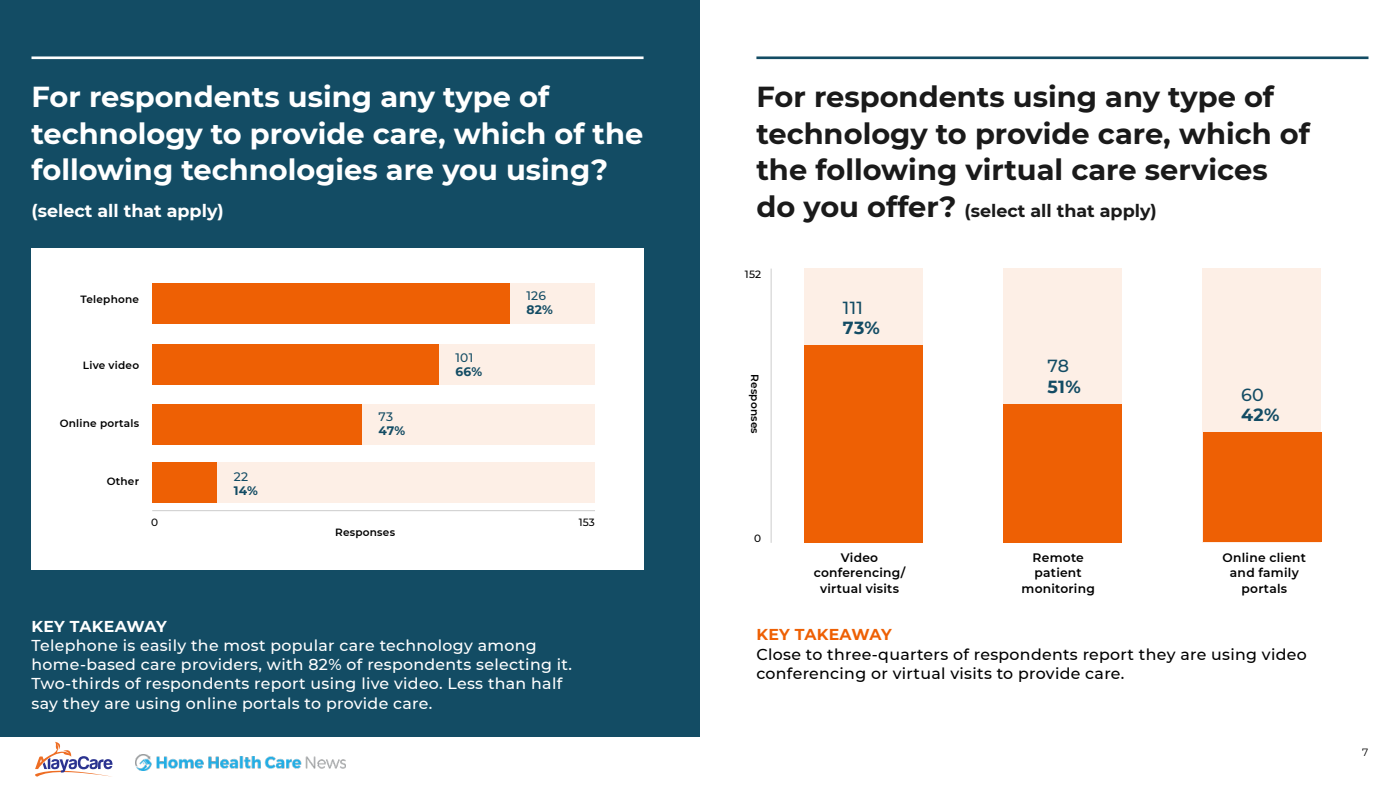
<style>
.page{position:relative;width:1400px;height:788px;background:#fff}
.page>*{position:absolute;margin:0;border:0;box-sizing:border-box;transform-origin:0 0}
.t1{font:700 28.88px/36.8px "Montserrat";color:#fff}
.t2{font:700 28.88px/36.8px "Montserrat";color:#1a1a1a}
.t3{font:700 17.5px "Montserrat";color:#1a1a1a}
.t4{font:700 17.5px "Montserrat";color:#fff}
.t5{font:700 17.5px "Montserrat";color:#134c64}
.t6{font:500 17.5px "Montserrat";letter-spacing:.02em;color:#134c64}
.t7{font:500 15.75px/19.2px "Montserrat";letter-spacing:.02em;color:#fff}
.t8{font:500 15.75px/19.2px "Montserrat";letter-spacing:.02em;color:#000}
.t9{font:700 15.75px "Montserrat";letter-spacing:.015em;color:#fff}
.t10{font:700 15.75px "Montserrat";letter-spacing:.015em;color:#ee6004}
.t11{font:600 12.25px/15.8px "Montserrat";letter-spacing:.02em;color:#000;text-align:center}
.t12{font:700 12.25px "Montserrat";letter-spacing:.02em;color:#134c64}
.t13{font:500 12.25px "Montserrat";letter-spacing:.02em;color:#134c64}
.t14{font:600 10.5px "Montserrat";letter-spacing:.02em;color:#000}
.t15{font:500 10.5px "Montserrat";letter-spacing:.02em;color:#000}
.t16{font:10.5px "Montserrat";color:#000}
.s1{font-size:28.88px}
</style>
<div class="page">
<div style="left:0;top:0;width:700px;height:736px;background:#134c64"></div>
<hr style="left:32px;top:56px;width:612px;height:3px;background:#fff">
<hr style="left:756px;top:56px;width:613px;height:3px;background:#134c64">
<svg style="left:35px;top:741px;width:78px;height:36px"></svg>
<img style="left:136px;top:754px;width:210px;height:16px">
<div style="left:32px;top:248px;width:612px;height:321px;background:#fff"></div>
<div style="left:152px;top:283px;width:443px;height:40px;background:#fdefe6"></div>
<div style="left:152px;top:344px;width:443px;height:40px;background:#fdefe6"></div>
<div style="left:152px;top:404px;width:443px;height:40px;background:#fdefe6"></div>
<div style="left:152px;top:462px;width:443px;height:40px;background:#fdefe6"></div>
<div style="left:152px;top:283px;width:358px;height:40px;background:#ee6004"></div>
<div style="left:152px;top:344px;width:287px;height:40px;background:#ee6004"></div>
<div style="left:152px;top:462px;width:65px;height:40px;background:#ee6004"></div>
<div style="left:152px;top:404px;width:210px;height:40px;background:#ee6004"></div>
<hr style="left:152px;top:510px;width:443px;height:1px;background:#ccc">
<div style="left:804px;top:268px;width:118px;height:274px;background:#fdefe6"></div>
<div style="left:804px;top:344px;width:119px;height:198px;background:#ee6004"></div>
<div style="left:1004px;top:268px;width:118px;height:274px;background:#fdefe6"></div>
<div style="left:1004px;top:404px;width:118px;height:138px;background:#ee6004"></div>
<div style="left:1203px;top:268px;width:118px;height:274px;background:#fdefe6"></div>
<div style="left:1203px;top:432px;width:118px;height:110px;background:#ee6004"></div>
<hr style="left:771px;top:268px;width:1px;height:274px;background:#ccc">
<h1 class="t1" style="left:32px;top:80px;width:614px">For respondents using any type of technology to provide care, which of the following technologies are you using?</h1>
<p class="t4" style="left:32px;top:203px;width:194px">(select all that apply)</p>
<h1 class="t2" style="left:756px;top:80px;width:555px">For respondents using any type of technology to provide care, which of the following virtual care services</h1>
<p class="t3" style="left:756px;top:203px;width:402px"><span class="s1">do you offer?</span> (select all that apply)</p>
<p class="t15" style="left:745px;top:269px;width:18px">152</p>
<p class="t14" style="left:81px;top:292px;width:60px">Telephone</p>
<p class="t14" style="left:83px;top:358px;width:58px">Live video</p>
<p class="t14" style="left:60px;top:415px;width:81px">Online portals</p>
<p class="t13" style="left:379px;top:410px;width:16px">73</p>
<p class="t12" style="left:379px;top:425px;width:28px">47%</p>
<p class="t13" style="left:456px;top:352px;width:19px">101</p>
<p class="t12" style="left:456px;top:366px;width:28px">66%</p>
<p class="t13" style="left:526px;top:289px;width:21px">126</p>
<p class="t12" style="left:526px;top:304px;width:28px">82%</p>
<p class="t6" style="left:843px;top:299px;width:22px">111</p>
<p class="t5" style="left:843px;top:320px;width:38px">73%</p>
<p class="t14" style="left:762px;top:374px;width:61px;rotate:90deg">Responses</p>
<p class="t6" style="left:1047px;top:358px;width:23px">78</p>
<p class="t5" style="left:1047px;top:379px;width:35px">51%</p>
<p class="t6" style="left:1241px;top:386px;width:24px">60</p>
<p class="t5" style="left:1241px;top:407px;width:40px">42%</p>
<p class="t14" style="left:107px;top:473px;width:34px">Other</p>
<p class="t13" style="left:234px;top:470px;width:16px">22</p>
<p class="t12" style="left:234px;top:485px;width:26px">14%</p>
<p class="t15" style="left:151px;top:516px;width:9px">0</p>
<p class="t15" style="left:579px;top:516px;width:18px">153</p>
<p class="t14" style="left:335px;top:525px;width:61px">Responses</p>
<p class="t15" style="left:754px;top:533px;width:9px">0</p>
<p class="t11" style="left:814px;top:549px;width:93px">Video conferencing/ virtual visits</p>
<p class="t11" style="left:1022px;top:549px;width:75px">Remote patient monitoring</p>
<p class="t11" style="left:1223px;top:549px;width:85px">Online client and family portals</p>
<p class="t9" style="left:32px;top:619px;width:137px">KEY TAKEAWAY</p>
<p class="t7" style="left:32px;top:636px;width:542px">Telephone is easily the most popular care technology among home-based care providers, with 82% of respondents selecting it.<br>Two-thirds of respondents report using live video. Less than half say they are using online portals to provide care.</p>
<p class="t10" style="left:756px;top:628px;width:137px">KEY TAKEAWAY</p>
<p class="t8" style="left:756px;top:645px;width:552px">Close to three-quarters of respondents report they are using video conferencing or virtual visits to provide care.</p>
<p class="t16" style="left:1362px;top:748px;width:8px">7</p>
</div>
